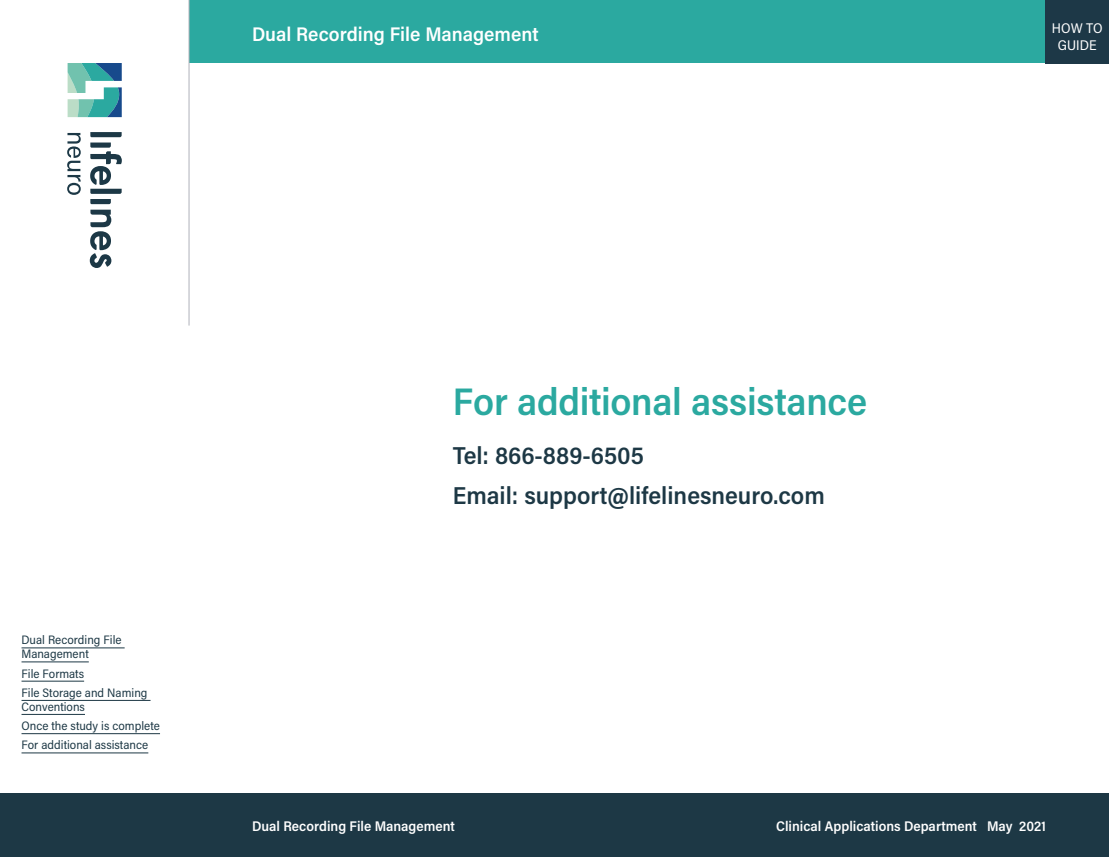
<style>
.page{position:relative;width:1109px;height:857px;background:#fff}
.page>*{position:absolute;margin:0;border:0;box-sizing:border-box;transform-origin:0 0}
.Heading_1_copy{font:600 38.5px "Acumin Pro Semi Cond";letter-spacing:-.005em;color:#2ba9a0}
.Body{font:600 24.5px "Acumin Pro Semi Cond";color:#1d3845}
.t1{font:600 19.78px "Acumin Pro Semi Cond";color:#fff}
.t2{font:600 14px "Acumin Pro Semi Cond";color:#fff}
.t3{font:14px/16.8px "Acumin Pro Semi Cond";letter-spacing:.005em;color:#fff;text-align:center}
.t4{font:12.25px/19.2px "Acumin Pro Semi Cond";color:#1d3845}
</style>
<div class="page">
<div style="left:0;top:794px;width:1109px;height:63px;background:#1d3845"></div>
<svg style="left:67px;top:133px;width:14px;height:62px"></svg>
<svg style="left:90px;top:132px;width:32px;height:72px"></svg>
<svg style="left:90px;top:210px;width:21px;height:58px"></svg>
<svg style="left:68px;top:63px;width:54px;height:54px"></svg>
<hr style="left:22px;top:647px;width:103px;height:1px;background:#1d3845">
<hr style="left:22px;top:661px;width:67px;height:1px;background:#1d3845">
<hr style="left:22px;top:681px;width:62px;height:1px;background:#1d3845">
<hr style="left:22px;top:700px;width:129px;height:1px;background:#1d3845">
<hr style="left:22px;top:714px;width:63px;height:1px;background:#1d3845">
<hr style="left:22px;top:733px;width:138px;height:1px;background:#1d3845">
<hr style="left:22px;top:752px;width:126px;height:1px;background:#1d3845">
<div style="left:189px;top:0;width:920px;height:63px;background:#2ba9a0"></div>
<div style="left:1045px;top:0;width:64px;height:63px;background:#1d3847"></div>
<hr style="left:189px;top:0;width:1px;height:325px;background:#afb2ba">
<h3 class="t1" style="left:252px;top:20px;width:288px">Dual Recording File Management</h3>
<p class="t3" style="left:1052px;top:19px;width:52px">HOW TO<br>GUIDE</p>
<p class="t4" style="left:22px;top:632px;width:102px;line-height:14px">Dual Recording File<br>Management</p>
<p class="t4" style="left:22px;top:663px;width:127px">File Formats<br>File Storage and Naming</p>
<p class="t4" style="left:22px;top:696px;width:140px">Conventions<br>Once the study is complete<br>For additional assistance</p>
<p class="Heading_1_copy" style="left:453px;top:375px;width:416px">For additional assistance</p>
<p class="Body" style="left:453px;top:438px;width:193px">Tel: 866-889-6505</p>
<p class="Body" style="left:453px;top:478px;width:373px">Email: support@lifelinesneuro.com</p>
<p class="t2" style="left:252px;top:816px;width:204px">Dual Recording File Management</p>
<p class="t2" style="left:776px;top:816px;width:271px">Clinical Applications Department May 2021</p>
</div>
